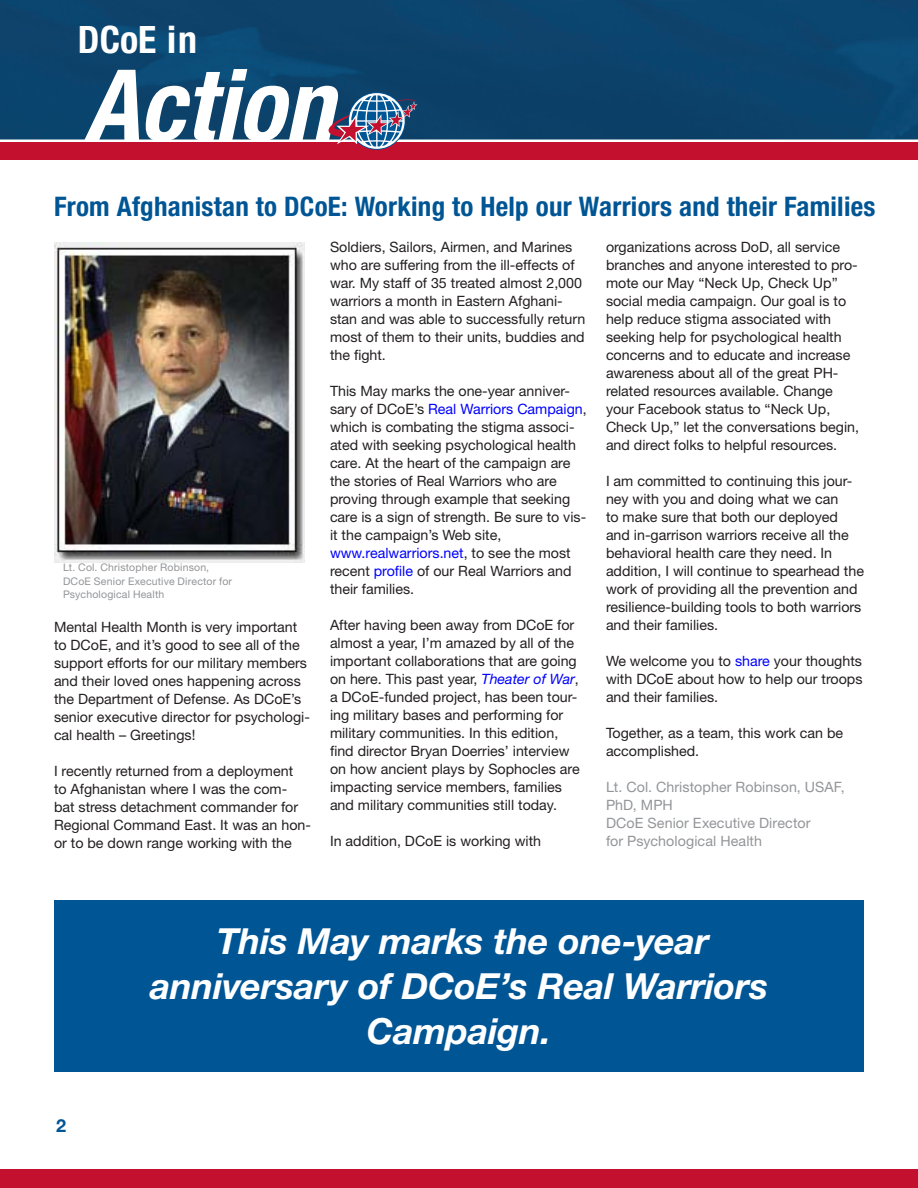
<style>
.page{position:relative;width:918px;height:1188px;background:#fff}
.page>*{position:absolute;margin:0;border:0;box-sizing:border-box;transform-origin:0 0}
.t1{font:italic 700 condensed 98.25px "Helvetica Neue LT Std";color:#fff}
.t2{font:700 condensed 37.8px "Helvetica Neue LT Std";color:#fff}
.t3{font:italic 700 36px/45px "Helvetica Neue LT Std";letter-spacing:-.01em;color:#fff;text-align:center}
.t4{font:700 condensed 27px "Helvetica Neue LT Std";letter-spacing:.01em;color:#005595}
.t5{font:700 18px "Helvetica Neue LT Std";color:#005595}
.t6{font:14.25px/18px "Helvetica Neue LT Std";color:#231f20}
.t7{font:14.25px/18px "Helvetica Neue LT Std";letter-spacing:.005em;color:#939598}
.t8{font:10.5px "Helvetica Neue LT Std";letter-spacing:.02em;color:#939598}
.s1{color:#00f}
.s2{font-style:italic;color:#00f}
</style>
<div class="page">
<img style="left:54px;top:243px;width:251px;height:320px">
<div style="left:54px;top:900px;width:810px;height:171px;background:#005595"></div>
<img style="left:0;top:0;width:918px;height:139px">
<div style="left:0;top:1170px;width:918px;height:18px;background:#c3102f"></div>
<div style="left:0;top:142px;width:918px;height:18px;background:#c3102f"></div>
<svg style="left:322px;top:92px;width:96px;height:58px"></svg>
<p class="t2" style="left:78px;top:17px;width:121px">DCoE in</p>
<p class="t1" style="left:84px;top:46px;width:251px">Action</p>
<p class="t4" style="left:54px;top:190px;width:823px">From Afghanistan to DCoE: Working to Help our Warriors and their Families</p>
<p class="t8" style="left:63px;top:561px;width:148px">Lt. Col. Christopher Robinson,</p>
<p class="t8" style="left:63px;top:575px;width:171px">DCoE Senior Executive Director for</p>
<p class="t8" style="left:63px;top:588px;width:103px">Psychological Health</p>
<p class="t6" style="left:54px;top:617px;width:257px">Mental Health Month is very important to DCoE, and it’s good to see all of the support efforts for our military members and their loved ones happening across the Department of Defense. As DCoE’s senior executive director for psychologi&shy;cal health – Greetings!</p>
<p class="t6" style="left:54px;top:761px;width:259px">I recently returned from a deployment<br>to Afghanistan where I was the com&shy;bat stress detachment commander for Regional Command East. It was an hon&shy;or to be down range working with the</p>
<p class="t6" style="left:330px;top:238px;width:257px">Soldiers, Sailors, Airmen, and Marines who are suffering from the ill-effects of war. My staff of 35 treated almost 2,000 warriors a month in Eastern Afghani&shy;stan and was able to successfully return most of them to their units, buddies and the fight.</p>
<p class="t6" style="left:330px;top:382px;width:258px">This May marks the one-year anniver&shy;sary of DCoE’s <span class="s1">Real Warriors Campaign</span>, which is combating the stigma associ&shy;ated with seeking psychological health care. At the heart of the campaign are the stories of Real Warriors who are proving through example that seeking care is a sign of strength. Be sure to vis&shy;it the campaign’s Web site,</p>
<p class="t6" style="left:330px;top:544px;width:243px;text-align:justify"><span class="s1">www.realwarriors.net</span>, to see the most recent <span class="s1">profile</span> of our Real Warriors and their families.</p>
<p class="t6" style="left:330px;top:616px;width:251px">After having been away from DCoE for almost a year, I’m amazed by all of the important collaborations that are going on here. This past year, <span class="s2">Theater of War</span>, a DCoE-funded project, has been tour&shy;ing military bases and performing for military communities. In this edition, find director Bryan Doerries’ interview on how ancient plays by Sophocles are impacting service members, families and military communities still today.</p>
<p class="t6" style="left:330px;top:832px;width:213px">In addition, DCoE is working with</p>
<p class="t6" style="left:606px;top:238px;width:255px">organizations across DoD, all service branches and anyone interested to pro&shy;mote our May “Neck Up, Check Up” social media campaign. Our goal is to help reduce stigma associated with seeking help for psychological health concerns and to educate and increase awareness about all of the great PH&shy;related resources available. Change your Facebook status to “Neck Up, Check Up,” let the conversations begin, and direct folks to helpful resources.</p>
<p class="t6" style="left:606px;top:472px;width:260px">I am committed to continuing this jour&shy;ney with you and doing what we can<br>to make sure that both our deployed and in-garrison warriors receive all the behavioral health care they need. In addition, I will continue to spearhead the work of providing all the prevention and resilience-building tools to both warriors and their families.</p>
<p class="t6" style="left:606px;top:652px;width:258px;text-align:justify">We welcome you to <span class="s1">share</span> your thoughts with DCoE about how to help our troops and their families.</p>
<p class="t6" style="left:606px;top:724px;width:239px">Together, as a team, this work can be accomplished.</p>
<p class="t7" style="left:606px;top:778px;width:240px">Lt. Col. Christopher Robinson, USAF,<br>PhD, MPH</p>
<p class="t7" style="left:606px;top:814px;width:206px">DCoE Senior Executive Director</p>
<p class="t7" style="left:606px;top:832px;width:158px">for Psychological Health</p>
<p class="t5" style="left:56px;top:1114px;width:12px">2</p>
<p class="t3" style="left:150px;top:918px;width:620px">This May marks the one-year anniversary of DCoE’s Real Warriors<br>Campaign.</p>
</div>
